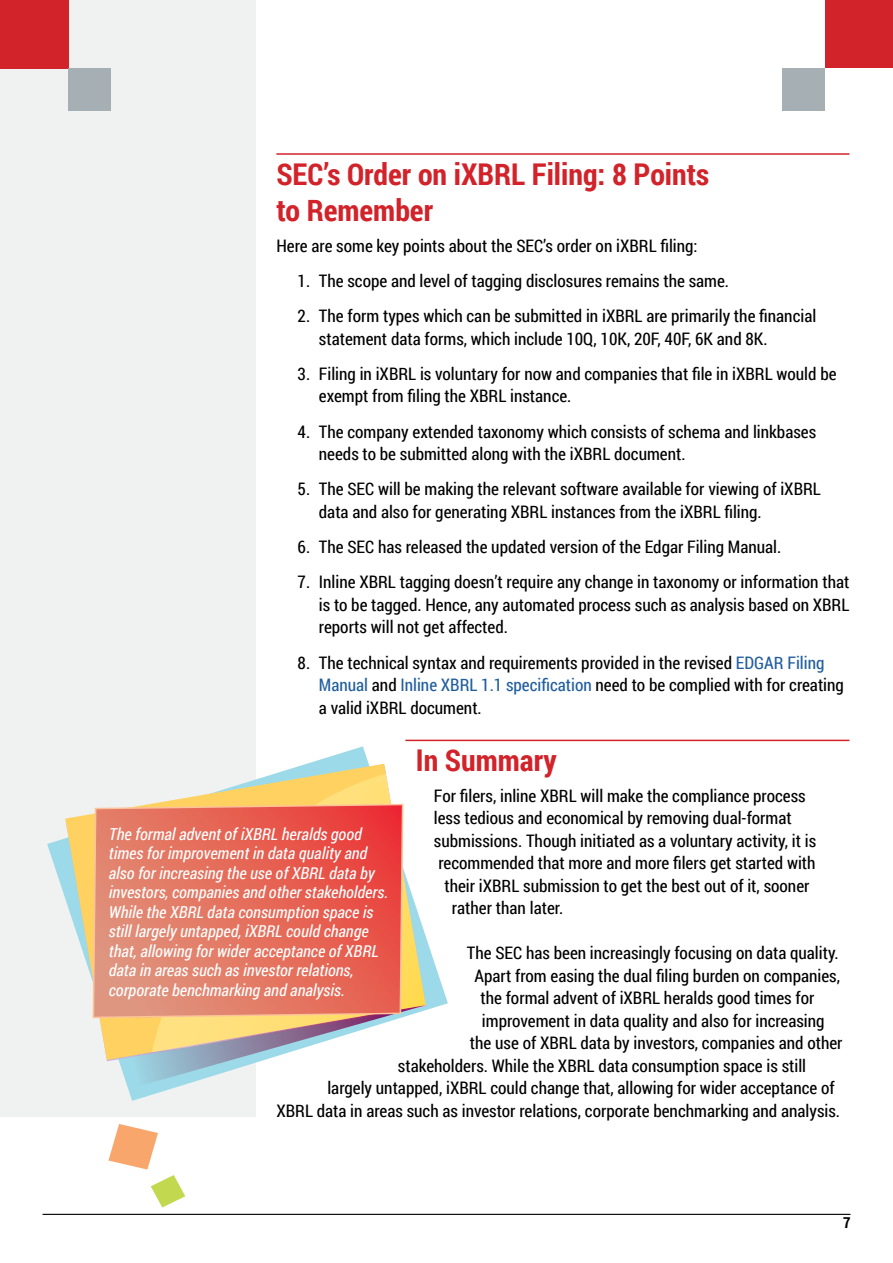
<style>
.page{position:relative;width:893px;height:1263px;background:#fff}
.page>*{position:absolute;margin:0;border:0;box-sizing:border-box;transform-origin:0 0}
.t1{font:700 30px/36px "Roboto Condensed";color:#d2232a}
.t2{font:17.25px/22.5px "Roboto Condensed";color:#000}
.t3{font:italic 16.5px/19.5px "Roboto Condensed";color:#fff}
.t4{font:700 15px "Roboto Condensed";color:#000}
.s1{color:#215e9e}
</style>
<div class="page">
<div style="left:0;top:0;width:255px;height:1116px;background:#f0f1f1"></div>
<hr style="left:43px;top:1214px;width:807px;height:1px;background:#000">
<div style="left:825px;top:0;width:68px;height:68px;background:#d2232a"></div>
<div style="left:782px;top:68px;width:43px;height:43px;background:#a6afb3"></div>
<div style="left:0;top:0;width:68px;height:68px;background:#d2232a"></div>
<div style="left:68px;top:68px;width:43px;height:43px;background:#a6afb3"></div>
<hr style="left:276px;top:153px;width:573px;height:2px;background:#d2232a">
<hr style="left:405px;top:740px;width:444px;height:1px;background:#d2232a">
<svg style="left:47px;top:746px;width:401px;height:355px"></svg>
<svg style="left:65px;top:764px;width:361px;height:296px"></svg>
<svg style="left:118px;top:1018px;width:308px;height:71px"></svg>
<svg style="left:152px;top:774px;width:274px;height:278px"></svg>
<svg style="left:94px;top:805px;width:308px;height:212px;background:#e56f5d"></svg>
<svg style="left:108px;top:1124px;width:50px;height:45px"></svg>
<svg style="left:151px;top:1175px;width:34px;height:32px"></svg>
<h1 class="t1" style="left:276px;top:155px;width:434px">SEC’s Order on iXBRL Filing: 8 Points to Remember</h1>
<p class="t2" style="left:276px;top:234px;width:423px">Here are some key points about the SEC’s order on iXBRL filing:</p>
<p class="t2" style="left:298px;top:269px;width:433px">1. The scope and level of tagging disclosures remains the same.</p>
<p class="t2" style="left:319px;top:304px;width:499px;text-indent:-21px">2. The form types which can be submitted in iXBRL are primarily the financial statement data forms, which include 10Q, 10K, 20F, 40F, 6K and 8K.</p>
<p class="t2" style="left:319px;top:362px;width:519px;text-indent:-21px">3. Filing in iXBRL is voluntary for now and companies that file in iXBRL would be exempt from filing the XBRL instance.</p>
<p class="t2" style="left:319px;top:420px;width:499px;text-indent:-21px">4. The company extended taxonomy which consists of schema and linkbases needs to be submitted along with the iXBRL document.</p>
<p class="t2" style="left:319px;top:477px;width:503px;text-indent:-21px">5. The SEC will be making the relevant software available for viewing of iXBRL data and also for generating XBRL instances from the iXBRL filing.</p>
<p class="t2" style="left:298px;top:535px;width:485px">6. The SEC has released the updated version of the Edgar Filing Manual.</p>
<p class="t2" style="left:319px;top:570px;width:532px;text-align:justify;text-indent:-21px">7. Inline XBRL tagging doesn’t require any change in taxonomy or information that is to be tagged. Hence, any automated process such as analysis based on XBRL reports will not get affected.</p>
<p class="t2" style="left:319px;top:651px;width:526px;text-indent:-21px">8. The technical syntax and requirements provided in the revised <span class="s1">EDGAR Filing<br>Manual</span> and <span class="s1">Inline XBRL 1.1 specification</span> need to be complied with for creating a valid iXBRL document.</p>
<h1 class="t1" style="left:416px;top:741px;width:142px">In Summary</h1>
<p class="t2" style="left:434px;top:784px;width:373px">For filers, inline XBRL will make the compliance process</p>
<p class="t2" style="left:434px;top:806px;width:359px">less tedious and economical by removing dual-format</p>
<p class="t2" style="left:434px;top:829px;width:384px">submissions. Though initiated as a voluntary activity, it is</p>
<p class="t2" style="left:438px;top:851px;width:379px">recommended that more and more filers get started with</p>
<p class="t2" style="left:444px;top:874px;width:367px">their iXBRL submission to get the best out of it, sooner</p>
<p class="t2" style="left:452px;top:896px;width:113px">rather than later.</p>
<p class="t2" style="left:467px;top:941px;width:373px">The SEC has been increasingly focusing on data quality.</p>
<p class="t2" style="left:474px;top:964px;width:367px">Apart from easing the dual filing burden on companies,</p>
<p class="t2" style="left:480px;top:986px;width:336px">the formal advent of iXBRL heralds good times for</p>
<p class="t2" style="left:482px;top:1009px;width:344px">improvement in data quality and also for increasing</p>
<p class="t2" style="left:470px;top:1031px;width:374px">the use of XBRL data by investors, companies and other</p>
<p class="t2" style="left:398px;top:1054px;width:410px">stakeholders. While the XBRL data consumption space is still</p>
<p class="t2" style="left:327px;top:1076px;width:509px">largely untapped, iXBRL could change that, allowing for wider acceptance of</p>
<p class="t2" style="left:276px;top:1099px;width:565px">XBRL data in areas such as investor relations, corporate benchmarking and analysis.</p>
<p class="t3" style="left:109px;top:823px;width:281px">The formal advent of iXBRL heralds good times for improvement in data quality and also for increasing the use of XBRL data by investors, companies and other stakeholders.<br>While the XBRL data consumption space is still largely untapped, iXBRL could change that, allowing for wider acceptance of XBRL data in areas such as investor relations, corporate benchmarking and analysis.</p>
<p class="t4" style="left:843px;top:1212px;width:9px">7</p>
</div>
